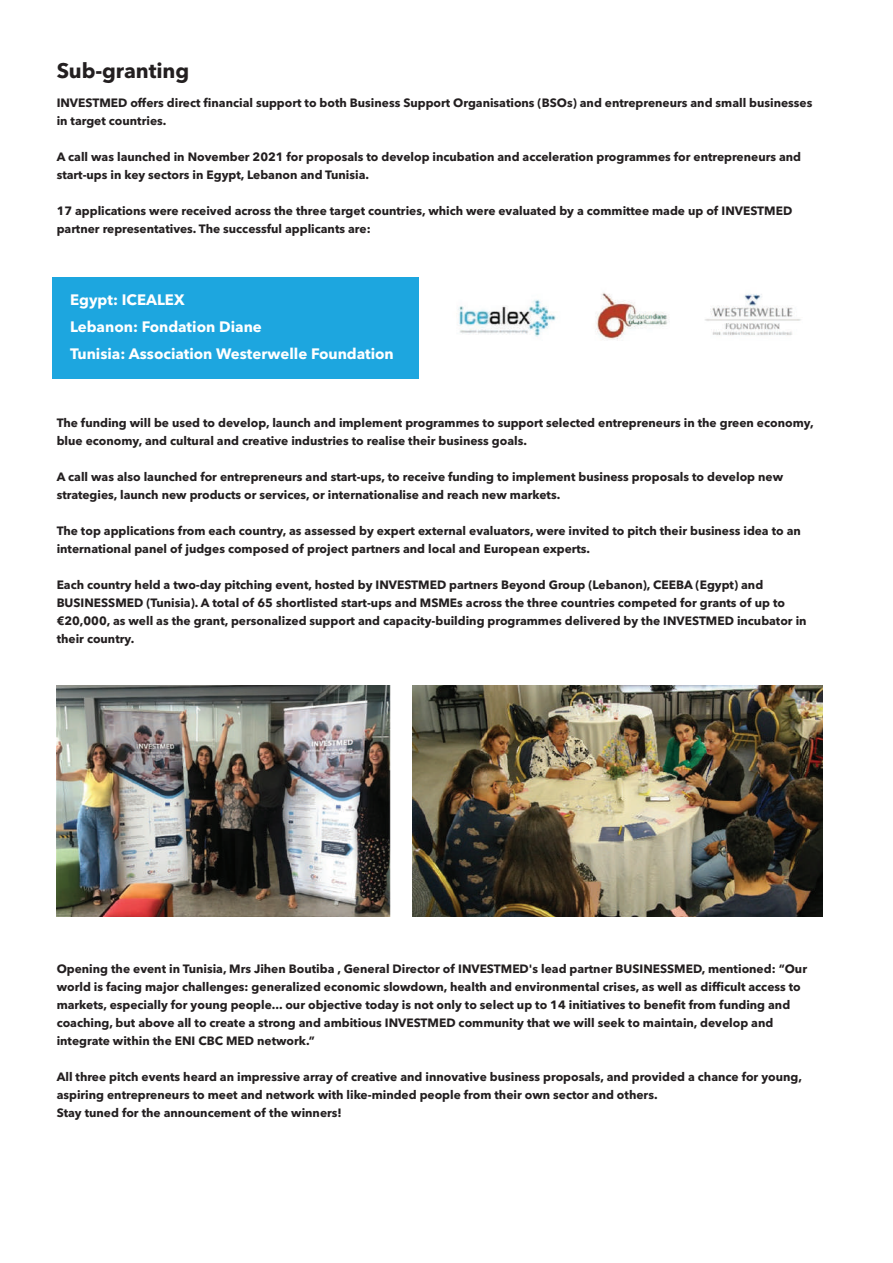
<style>
.page{position:relative;width:893px;height:1263px;background:#fff}
.page>*{position:absolute;margin:0;border:0;box-sizing:border-box;transform-origin:0 0}
.t1{font:700 21px "Avenir Next LT Pro";letter-spacing:-.005em;color:#231f20}
.t2{font:700 15px/27px "Avenir Next LT Pro";color:#fff}
.t3{font:700 12px/18px "Avenir Next LT Pro";color:#231f20}
</style>
<div class="page">
<div style="left:53px;top:277px;width:366px;height:101px;background:#1da6df"></div>
<img style="left:458px;top:293px;width:343px;height:47px">
<img style="left:57px;top:685px;width:334px;height:231px">
<img style="left:412px;top:685px;width:411px;height:231px">
<h1 class="t1" style="left:57px;top:57px;width:134px">Sub-granting</h1>
<p class="t3" style="left:57px;top:94px;width:757px">INVESTMED offers direct financial support to both Business Support Organisations (BSOs) and entrepreneurs and small businesses in target countries.</p>
<p class="t3" style="left:57px;top:148px;width:746px">A call was launched in November 2021 for proposals to develop incubation and acceleration programmes for entrepreneurs and start-ups in key sectors in Egypt, Lebanon and Tunisia.</p>
<p class="t3" style="left:57px;top:202px;width:737px">17 applications were received across the three target countries, which were evaluated by a committee made up of INVESTMED partner representatives. The successful applicants are:</p>
<p class="t2" style="left:70px;top:286px;width:325px">Egypt: ICEALEX<br>Lebanon: Fondation Diane<br>Tunisia: Association Westerwelle Foundation</p>
<p class="t3" style="left:57px;top:413px;width:758px">The funding will be used to develop, launch and implement programmes to support selected entrepreneurs in the green economy, blue economy, and cultural and creative industries to realise their business goals.</p>
<p class="t3" style="left:57px;top:467px;width:728px">A call was also launched for entrepreneurs and start-ups, to receive funding to implement business proposals to develop new strategies, launch new products or services, or internationalise and reach new markets.</p>
<p class="t3" style="left:57px;top:521px;width:746px">The top applications from each country, as assessed by expert external evaluators, were invited to pitch their business idea to an international panel of judges composed of project partners and local and European experts.</p>
<p class="t3" style="left:57px;top:575px;width:751px">Each country held a two-day pitching event, hosted by INVESTMED partners Beyond Group (Lebanon), CEEBA (Egypt) and BUSINESSMED (Tunisia). A total of 65 shortlisted start-ups and MSMEs across the three countries competed for grants of up to €20,000, as well as the grant, personalized support and capacity-building programmes delivered by the INVESTMED incubator in their country.</p>
<p class="t3" style="left:57px;top:960px;width:752px">Opening the event in Tunisia, Mrs Jihen Boutiba , General Director of INVESTMED's lead partner BUSINESSMED, mentioned: “Our world is facing major challenges: generalized economic slowdown, health and environmental crises, as well as difficult access to markets, especially for young people... our objective today is not only to select up to 14 initiatives to benefit from funding and coaching, but above all to create a strong and ambitious INVESTMED community that we will seek to maintain, develop and integrate within the ENI CBC MED network.”</p>
<p class="t3" style="left:57px;top:1068px;width:747px">All three pitch events heard an impressive array of creative and innovative business proposals, and provided a chance for young, aspiring entrepreneurs to meet and network with like-minded people from their own sector and others.<br>Stay tuned for the announcement of the winners!</p>
</div>
